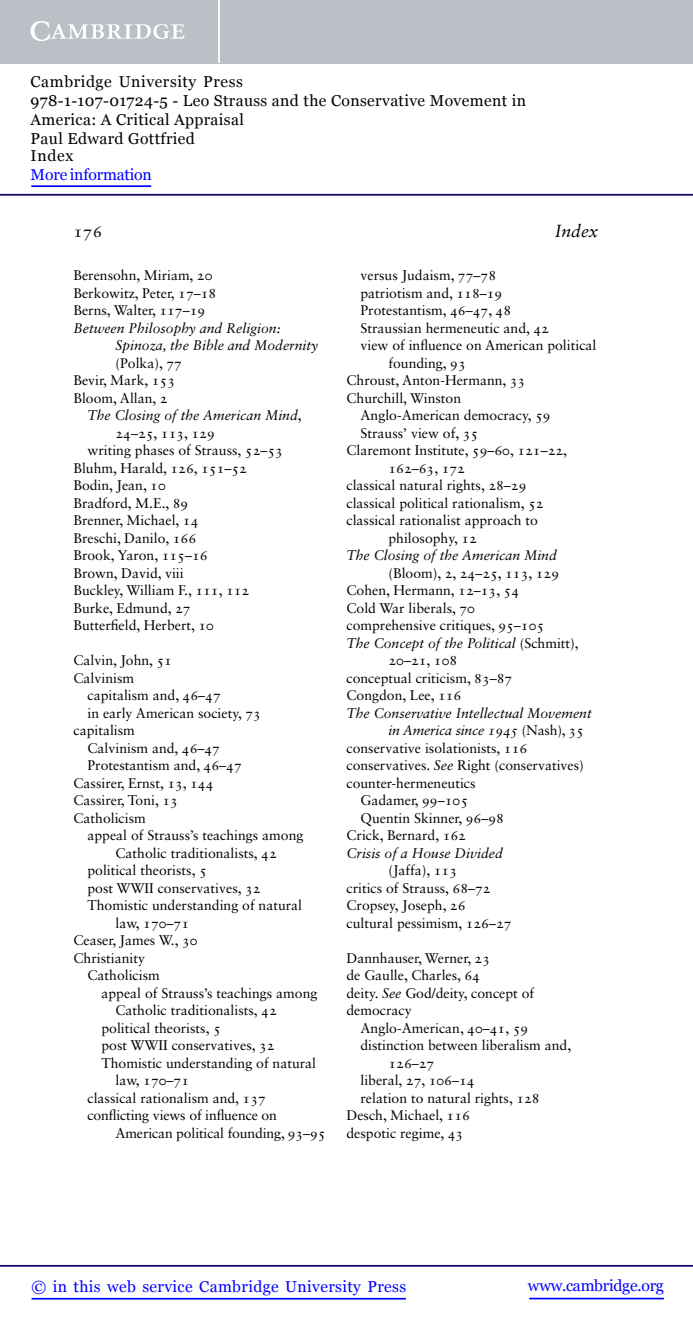
<style>
.page{position:relative;width:693px;height:1325px;background:#fff}
.page>*{position:absolute;margin:0;border:0;box-sizing:border-box;transform-origin:0 0}
.t1{font:italic 17.5px "Sabon LT Std";color:#000}
.t2{font:16.62px "Sabon LT Std";color:#000}
.t3{font:15.75px/18.6px "Georgia";letter-spacing:.025em;color:#000}
.t4{font:15.75px "Georgia";letter-spacing:.025em;color:#00f}
.t5{font:15.75px "Georgia";letter-spacing:-.015em;color:#00f}
.t6{font:15.75px "Georgia";letter-spacing:-.01em;color:#00f}
.t7{font:14px/17.5px "Sabon LT Std";color:#000}
.t8{font:italic 14px/17.5px "Sabon LT Std";color:#000}
.s1{font-style:normal}
.s2{font-style:italic}
</style>
<div class="page">
<hr style="left:529px;top:1298px;width:135px;height:1px;background:#00f">
<hr style="left:0;top:1265px;width:693px;height:1px;background:#150666">
<hr style="left:32px;top:1298px;width:374px;height:1px;background:#00f">
<div style="left:0;top:0;width:693px;height:63px;background:#bac0c6"></div>
<svg style="left:31px;top:21px;width:154px;height:20px"></svg>
<hr style="left:218px;top:0;width:2px;height:63px;background:#fff">
<hr style="left:0;top:194px;width:693px;height:2px;background:#150666">
<hr style="left:31px;top:185px;width:120px;height:2px;background:#00f">
<p class="t3" style="left:31px;top:72px;width:497px">Cambridge University Press<br>978-1-107-01724-5 - Leo Strauss and the Conservative Movement in<br>America: A Critical Appraisal<br>Paul Edward Gottfried<br>Index</p>
<p class="t6" style="left:31px;top:166px;width:123px">More information</p>
<p class="t2" style="left:74px;top:224px;width:30px">176</p>
<p class="t1" style="left:555px;top:224px;width:45px">Index</p>
<p class="t7" style="left:74px;top:268px;width:144px">Berensohn, Miriam, 20<br>Berkowitz, Peter, 17–18<br>Berns, Walter, 117–19</p>
<p class="t8" style="left:116px;top:320px;width:204px;text-indent:-42px">Between Philosophy and Religion:<br>Spinoza, the Bible and Modernity</p>
<p class="t7" style="left:74px;top:355px;width:110px;text-indent:42px">(Polka), 77<br>Bevir, Mark, 153<br>Bloom, Allan, 2</p>
<p class="t8" style="left:88px;top:408px;width:216px">The Closing of the American Mind<span class="s1">,</span></p>
<p class="t7" style="left:116px;top:425px;width:101px">24–25 , 113 , 129</p>
<p class="t7" style="left:88px;top:443px;width:197px">writing phases of Strauss, 52–53</p>
<p class="t7" style="left:74px;top:460px;width:175px">Bluhm, Harald, 126 , 151–52</p>
<p class="t7" style="left:74px;top:478px;width:94px">Bodin, Jean, 10</p>
<p class="t7" style="left:74px;top:495px;width:116px">Bradford, M.E., 89</p>
<p class="t7" style="left:74px;top:513px;width:126px">Brenner, Michael, 14</p>
<p class="t7" style="left:74px;top:530px;width:124px">Breschi, Danilo, 166</p>
<p class="t7" style="left:74px;top:548px;width:136px">Brook, Yaron, 115–16</p>
<p class="t7" style="left:74px;top:565px;width:112px">Brown, David, viii</p>
<p class="t7" style="left:74px;top:583px;width:177px">Buckley, William F., 111 , 112</p>
<p class="t7" style="left:74px;top:600px;width:119px">Burke, Edmund, 27</p>
<p class="t7" style="left:74px;top:618px;width:142px">Butterfield, Herbert, 10</p>
<p class="t7" style="left:74px;top:653px;width:100px">Calvin, John, 51<br>Calvinism</p>
<p class="t7" style="left:88px;top:688px;width:135px">capitalism and, 46–47</p>
<p class="t7" style="left:88px;top:705px;width:175px">in early American society, 73</p>
<p class="t7" style="left:74px;top:723px;width:63px">capitalism</p>
<p class="t7" style="left:88px;top:740px;width:134px">Calvinism and, 46–47</p>
<p class="t7" style="left:88px;top:758px;width:156px">Protestantism and, 46–47</p>
<p class="t7" style="left:74px;top:775px;width:142px">Cassirer, Ernst, 13 , 144</p>
<p class="t7" style="left:74px;top:793px;width:106px">Cassirer, Toni, 13</p>
<p class="t7" style="left:74px;top:810px;width:74px">Catholicism</p>
<p class="t7" style="left:88px;top:828px;width:217px">appeal of Strauss’s teachings among</p>
<p class="t7" style="left:116px;top:845px;width:163px">Catholic traditionalists, 42</p>
<p class="t7" style="left:88px;top:863px;width:121px">political theorists, 5</p>
<p class="t7" style="left:88px;top:880px;width:175px">post WWII conservatives, 32</p>
<p class="t7" style="left:88px;top:898px;width:216px">Thomistic understanding of natural</p>
<p class="t7" style="left:116px;top:915px;width:75px">law, 170–71</p>
<p class="t7" style="left:74px;top:933px;width:126px">Ceaser, James W., 30</p>
<p class="t7" style="left:74px;top:950px;width:73px">Christianity</p>
<p class="t7" style="left:88px;top:968px;width:74px">Catholicism</p>
<p class="t7" style="left:102px;top:985px;width:217px">appeal of Strauss’s teachings among</p>
<p class="t7" style="left:116px;top:1003px;width:163px">Catholic traditionalists, 42</p>
<p class="t7" style="left:102px;top:1020px;width:121px">political theorists, 5</p>
<p class="t7" style="left:102px;top:1038px;width:175px">post WWII conservatives, 32</p>
<p class="t7" style="left:102px;top:1055px;width:216px">Thomistic understanding of natural</p>
<p class="t7" style="left:116px;top:1073px;width:75px">law, 170–71</p>
<p class="t7" style="left:88px;top:1090px;width:180px">classical rationalism and, 137</p>
<p class="t7" style="left:88px;top:1108px;width:191px">conflicting views of influence on</p>
<p class="t7" style="left:116px;top:1125px;width:211px">American political founding, 93–95</p>
<p class="t7" style="left:360px;top:268px;width:137px">versus Judaism, 77–78</p>
<p class="t7" style="left:360px;top:285px;width:143px">patriotism and, 118–19</p>
<p class="t7" style="left:360px;top:303px;width:152px">Protestantism, 46–47 , 48</p>
<p class="t7" style="left:360px;top:320px;width:190px">Straussian hermeneutic and, 42</p>
<p class="t7" style="left:360px;top:338px;width:237px">view of influence on American political</p>
<p class="t7" style="left:388px;top:355px;width:79px">founding, 93</p>
<p class="t7" style="left:346px;top:373px;width:180px">Chroust, Anton-Hermann, 33</p>
<p class="t7" style="left:346px;top:390px;width:116px">Churchill, Winston</p>
<p class="t7" style="left:360px;top:408px;width:192px">Anglo-American democracy, 59</p>
<p class="t7" style="left:360px;top:425px;width:119px">Strauss’ view of, 35</p>
<p class="t7" style="left:346px;top:443px;width:222px">Claremont Institute, 59–60 , 121–22 ,</p>
<p class="t7" style="left:388px;top:460px;width:78px">162–63 , 172</p>
<p class="t7" style="left:346px;top:478px;width:181px">classical natural rights, 28–29</p>
<p class="t7" style="left:346px;top:495px;width:199px">classical political rationalism, 52</p>
<p class="t7" style="left:346px;top:513px;width:193px">classical rationalist approach to</p>
<p class="t7" style="left:388px;top:530px;width:90px">philosophy, 12</p>
<p class="t8" style="left:346px;top:548px;width:212px">The Closing of the American Mind</p>
<p class="t7" style="left:388px;top:565px;width:172px">(Bloom), 2 , 24–25 , 113 , 129</p>
<p class="t7" style="left:346px;top:583px;width:174px">Cohen, Hermann, 12–13 , 54</p>
<p class="t7" style="left:346px;top:600px;width:130px">Cold War liberals, 70</p>
<p class="t7" style="left:346px;top:618px;width:199px">comprehensive critiques, 95–105</p>
<p class="t8" style="left:346px;top:635px;width:234px">The Concept of the Political <span class="s1">(Schmitt),</span></p>
<p class="t7" style="left:388px;top:653px;width:70px">20–21 , 108</p>
<p class="t7" style="left:346px;top:670px;width:167px">conceptual criticism, 83–87</p>
<p class="t7" style="left:346px;top:688px;width:116px">Congdon, Lee, 116</p>
<p class="t8" style="left:346px;top:705px;width:247px">The Conservative Intellectual Movement</p>
<p class="t8" style="left:388px;top:723px;width:197px">in America since 1945 <span class="s1">(Nash), 35</span></p>
<p class="t7" style="left:346px;top:740px;width:182px">conservative isolationists, 116</p>
<p class="t7" style="left:346px;top:758px;width:239px">conservatives. <span class="s2">See</span> Right (conservatives)</p>
<p class="t7" style="left:346px;top:775px;width:131px">counter-hermeneutics</p>
<p class="t7" style="left:360px;top:793px;width:109px">Gadamer, 99–105</p>
<p class="t7" style="left:360px;top:810px;width:145px">Quentin Skinner, 96–98</p>
<p class="t7" style="left:346px;top:828px;width:121px">Crick, Bernard, 162</p>
<p class="t8" style="left:346px;top:845px;width:158px">Crisis of a House Divided</p>
<p class="t7" style="left:346px;top:863px;width:167px;text-indent:42px">(Jaffa), 113<br>critics of Strauss, 68–72<br>Cropsey, Joseph, 26 cultural pessimism, 126–27</p>
<p class="t7" style="left:346px;top:950px;width:189px">Dannhauser, Werner, 23<br>de Gaulle, Charles, 64<br>deity. <span class="s2">See</span> God/deity, concept of democracy</p>
<p class="t7" style="left:360px;top:1020px;width:169px">Anglo-American, 40–41 , 59</p>
<p class="t7" style="left:360px;top:1038px;width:212px">distinction between liberalism and,</p>
<p class="t7" style="left:388px;top:1055px;width:47px">126–27</p>
<p class="t7" style="left:360px;top:1073px;width:116px">liberal, 27 , 106–14</p>
<p class="t7" style="left:360px;top:1090px;width:181px">relation to natural rights, 128</p>
<p class="t7" style="left:346px;top:1108px;width:125px">Desch, Michael, 116</p>
<p class="t7" style="left:346px;top:1125px;width:118px">despotic regime, 43</p>
<p class="t4" style="left:32px;top:1277px;width:376px">© in this web service Cambridge University Press</p>
<p class="t5" style="left:528px;top:1277px;width:137px">www.cambridge.org</p>
</div>
